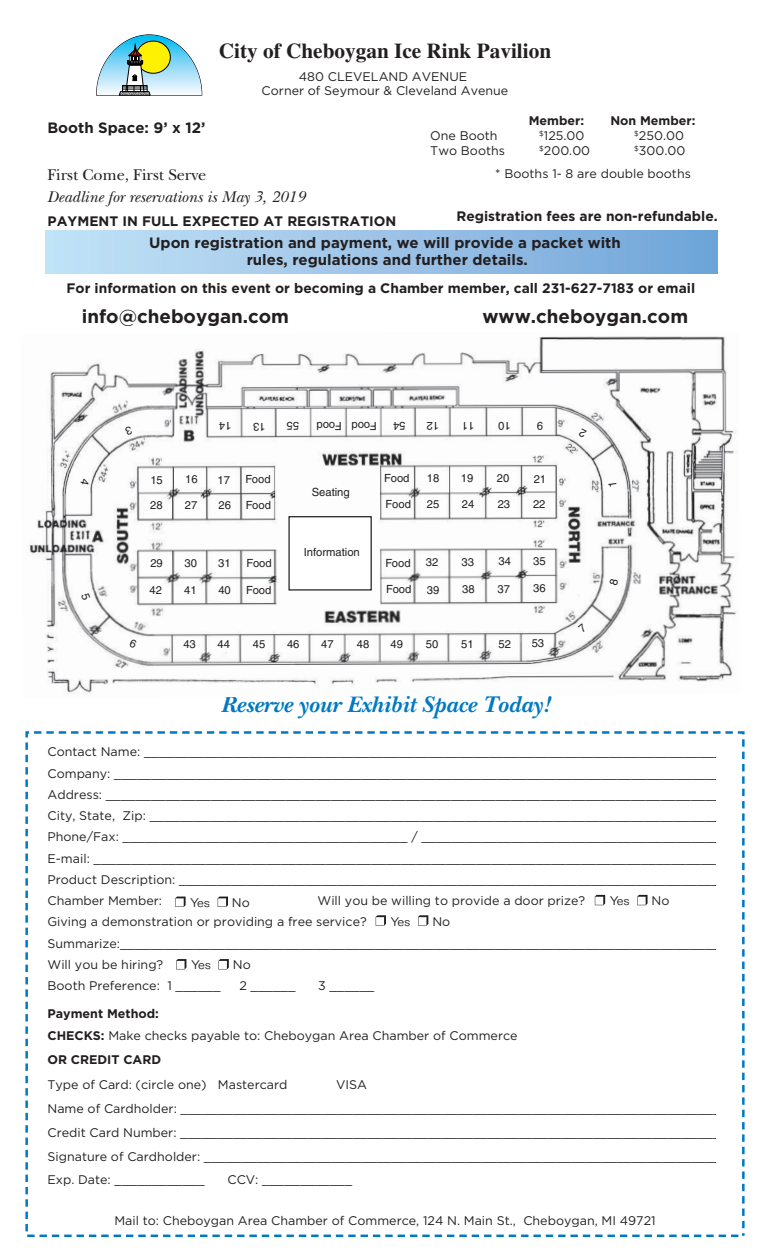
<style>
.page{position:relative;width:765px;height:1260px;background:#fff}
.page>*{position:absolute;margin:0;border:0;box-sizing:border-box;transform-origin:0 0}
.t1{font:italic 700 23.75px "New Baskerville";color:#0079c2}
.t2{font:700 21.25px "Times";color:#231f20}
.t3{font:700 18.75px "Gotham";color:#231f20}
.t4{font:italic 16.25px "New Baskerville";color:#231f20}
.t5{font:16.25px "New Baskerville";color:#231f20}
.t6{font:700 15px/17.5px "Gotham";color:#231f20;text-align:center}
.t7{font:700 13.75px "Gotham";color:#231f20}
.t8{font:12.5px/21.2px "Gotham";color:#231f20}
.t9{font:700 12.5px "Gotham";color:#231f20}
.t10{font:300 12.5px "Folio";color:#231f20}
.t11{font:11.25px "Helvetica";color:#231f20}
.s1{font-family:"Gotham";font-weight:400}
.s2{font-weight:700}
</style>
<div class="page">
<img style="left:27px;top:336px;width:709px;height:358px">
<div style="left:289px;top:517px;width:82px;height:73px;background:#fff"></div>
<div style="left:288px;top:516px;width:84px;height:75px;border:1px solid #231f20"></div>
<svg style="left:96px;top:34px;width:107px;height:62px"></svg>
<svg style="left:175px;top:897px;width:11px;height:10px"></svg>
<svg style="left:218px;top:897px;width:10px;height:10px"></svg>
<svg style="left:595px;top:895px;width:10px;height:10px"></svg>
<svg style="left:637px;top:895px;width:11px;height:10px"></svg>
<svg style="left:176px;top:959px;width:10px;height:10px"></svg>
<svg style="left:218px;top:959px;width:11px;height:10px"></svg>
<svg style="left:376px;top:915px;width:10px;height:11px"></svg>
<svg style="left:418px;top:915px;width:10px;height:11px"></svg>
<div style="left:25px;top:731px;width:720px;height:506px;border:2px dashed #0079c2"></div>
<svg style="left:129px;top:638px;width:8px;height:10px"></svg>
<svg style="left:81px;top:592px;width:9px;height:8px"></svg>
<svg style="left:578px;top:429px;width:9px;height:9px"></svg>
<svg style="left:609px;top:483px;width:8px;height:4px"></svg>
<svg style="left:609px;top:579px;width:10px;height:7px"></svg>
<svg style="left:578px;top:623px;width:9px;height:10px"></svg>
<svg style="left:125px;top:426px;width:8px;height:9px"></svg>
<svg style="left:80px;top:478px;width:9px;height:8px"></svg>
<h2 class="t2" style="left:219px;top:44px;width:334px">City of Cheboygan Ice Rink Pavilion</h2>
<p class="t8" style="left:262px;top:69px;width:248px;line-height:14.6px;text-align:center">480 CLEVELAND AVENUE<br>Corner of Seymour &amp; Cleveland Avenue</p>
<p class="t6" style="left:47px;top:119px;width:160px">Booth Space: 9’ x 12’</p>
<h3 class="t5" style="left:48px;top:169px;width:160px">First Come, First Serve</h3>
<h3 class="t4" style="left:48px;top:191px;width:259px">Deadline for reservations is May 3, 2019</h3>
<p class="t9" style="left:529px;top:114px;width:57px">Member:</p>
<p class="t9" style="left:610px;top:114px;width:87px">Non Member:</p>
<p class="t8" style="left:430px;top:125px;width:69px">One Booth</p>
<p class="t8" style="left:539px;top:125px;width:47px"><sup>$</sup>125.00</p>
<p class="t8" style="left:634px;top:125px;width:51px"><sup>$</sup>250.00</p>
<p class="t8" style="left:430px;top:140px;width:76px">Two Booths</p>
<p class="t8" style="left:539px;top:140px;width:52px"><sup>$</sup>200.00</p>
<p class="t8" style="left:495px;top:140px;width:197px;line-height:22.9px;text-indent:139px"><sup>$</sup>300.00 * Booths 1- 8 are double booths</p>
<p class="t7" style="left:48px;top:213px;width:350px">PAYMENT IN FULL EXPECTED AT REGISTRATION</p>
<p class="t7" style="left:456px;top:208px;width:263px">Registration fees are non-refundable.</p>
<p class="t6" style="left:149px;top:234px;width:473px">Upon registration and payment, we will provide a packet with rules, regulations and further details.</p>
<p class="t7" style="left:67px;top:280px;width:630px">For information on this event or becoming a Chamber member, call 231-627-7183 or email</p>
<h3 class="t3" style="left:82px;top:306px;width:209px">info@cheboygan.com</h3>
<h3 class="t3" style="left:482px;top:306px;width:207px">www.cheboygan.com</h3>
<p class="t11" style="left:231px;top:431px;width:14px;rotate:-180deg">14</p>
<p class="t11" style="left:266px;top:431px;width:14px;rotate:-180deg">13</p>
<p class="t11" style="left:299px;top:431px;width:14px;rotate:-180deg">55</p>
<p class="t11" style="left:406px;top:430px;width:14px;rotate:-180deg">54</p>
<p class="t11" style="left:439px;top:430px;width:14px;rotate:-180deg">12</p>
<p class="t11" style="left:474px;top:430px;width:14px;rotate:-180deg">11</p>
<p class="t11" style="left:511px;top:430px;width:14px;rotate:-180deg">10</p>
<p class="t11" style="left:543px;top:430px;width:8px;rotate:-180deg">9</p>
<p class="t11" style="left:377px;top:430px;width:62px;rotate:-180deg">Food Food</p>
<p class="t11" style="left:150px;top:476px;width:14px">15</p>
<p class="t11" style="left:185px;top:475px;width:14px">16</p>
<p class="t11" style="left:218px;top:476px;width:14px">17</p>
<p class="t11" style="left:150px;top:501px;width:14px">28</p>
<p class="t11" style="left:185px;top:501px;width:14px">27</p>
<p class="t11" style="left:218px;top:501px;width:14px">26</p>
<p class="t11" style="left:245px;top:475px;width:27px">Food</p>
<p class="t11" style="left:246px;top:501px;width:27px">Food</p>
<p class="t11" style="left:312px;top:487px;width:40px">Seating</p>
<p class="t11" style="left:384px;top:474px;width:27px">Food</p>
<p class="t11" style="left:386px;top:500px;width:27px">Food</p>
<p class="t11" style="left:427px;top:474px;width:14px">18</p>
<p class="t11" style="left:461px;top:474px;width:14px">19</p>
<p class="t11" style="left:497px;top:474px;width:14px">20</p>
<p class="t11" style="left:534px;top:474px;width:14px">21</p>
<p class="t11" style="left:427px;top:500px;width:14px">25</p>
<p class="t11" style="left:462px;top:500px;width:14px">24</p>
<p class="t11" style="left:498px;top:500px;width:14px">23</p>
<p class="t11" style="left:533px;top:499px;width:14px">22</p>
<p class="t11" style="left:185px;top:559px;width:14px">30</p>
<p class="t11" style="left:218px;top:559px;width:14px">31</p>
<p class="t11" style="left:150px;top:559px;width:14px">29</p>
<p class="t11" style="left:150px;top:586px;width:14px">42</p>
<p class="t11" style="left:184px;top:586px;width:14px">41</p>
<p class="t11" style="left:218px;top:586px;width:14px">40</p>
<p class="t11" style="left:246px;top:559px;width:27px">Food</p>
<p class="t11" style="left:246px;top:586px;width:27px">Food</p>
<p class="t11" style="left:304px;top:548px;width:58px">Information</p>
<p class="t11" style="left:385px;top:559px;width:27px">Food</p>
<p class="t11" style="left:386px;top:585px;width:27px">Food</p>
<p class="t11" style="left:426px;top:558px;width:14px">32</p>
<p class="t11" style="left:461px;top:558px;width:14px">33</p>
<p class="t11" style="left:498px;top:557px;width:14px">34</p>
<p class="t11" style="left:533px;top:557px;width:14px">35</p>
<p class="t11" style="left:427px;top:586px;width:14px">39</p>
<p class="t11" style="left:462px;top:585px;width:14px">38</p>
<p class="t11" style="left:497px;top:584px;width:14px">37</p>
<p class="t11" style="left:533px;top:584px;width:14px">36</p>
<p class="t11" style="left:183px;top:640px;width:14px">43</p>
<p class="t11" style="left:218px;top:640px;width:14px">44</p>
<p class="t11" style="left:253px;top:640px;width:14px">45</p>
<p class="t11" style="left:287px;top:640px;width:14px">46</p>
<p class="t11" style="left:321px;top:640px;width:14px">47</p>
<p class="t11" style="left:357px;top:640px;width:14px">48</p>
<p class="t11" style="left:391px;top:640px;width:14px">49</p>
<p class="t11" style="left:426px;top:640px;width:14px">50</p>
<p class="t11" style="left:461px;top:640px;width:14px">51</p>
<p class="t11" style="left:499px;top:639px;width:14px">52</p>
<p class="t11" style="left:532px;top:639px;width:14px">53</p>
<h1 class="t1" style="left:221px;top:690px;width:331px">Reserve your Exhibit Space Today!</h1>
<p class="t8" style="left:48px;top:741px;width:681px">Contact Name: _____________________________________________________________________________ Company: _________________________________________________________________________________ Address: __________________________________________________________________________________ City, State, Zip: ____________________________________________________________________________ Phone/Fax: ______________________________________ / ________________________________________ E-mail: ____________________________________________________________________________________ Product Description: _________________________________________________________________________ Chamber Member:</p>
<p class="t8" style="left:48px;top:890px;width:674px;text-indent:270px">Will you be willing to provide a door prize?<br>Giving a demonstration or providing a free service?<br>Summarize:________________________________________________________________________________ Will you be hiring?<br>Booth Preference: 1 ______</p>
<p class="t10" style="left:190px;top:898px;width:21px"><span class="s1">Y</span>es</p>
<p class="t8" style="left:232px;top:892px;width:19px">No</p>
<p class="t10" style="left:610px;top:896px;width:21px"><span class="s1">Y</span>es</p>
<p class="t8" style="left:652px;top:890px;width:19px">No</p>
<p class="t10" style="left:391px;top:917px;width:21px"><span class="s1">Y</span>es</p>
<p class="t8" style="left:432px;top:911px;width:19px">No</p>
<p class="t10" style="left:191px;top:961px;width:21px"><span class="s1">Y</span>es</p>
<p class="t8" style="left:233px;top:954px;width:19px">No</p>
<p class="t8" style="left:239px;top:975px;width:58px">2 ______</p>
<p class="t8" style="left:318px;top:975px;width:58px">3 ______</p>
<p class="t8" style="left:48px;top:1002px;width:472px;line-height:22.2px"><span class="s2">Payment Method:<br>CHECKS:</span> Make checks payable to: Cheboygan Area Chamber of Commerce</p>
<p class="t9" style="left:48px;top:1052px;width:115px">OR CREDIT CARD</p>
<p class="t8" style="left:48px;top:1075px;width:242px">Type of Card: (circle one) Mastercard</p>
<p class="t8" style="left:48px;top:1073px;width:676px;line-height:23.8px;text-indent:289px">VISA<br>Name of Cardholder: ________________________________________________________________________ Credit Card Number: ________________________________________________________________________ Signature of Cardholder: _____________________________________________________________________ Exp. Date: ____________</p>
<p class="t8" style="left:228px;top:1170px;width:126px">CCV: ____________</p>
<p class="t8" style="left:114px;top:1210px;width:543px">Mail to: Cheboygan Area Chamber of Commerce, 124 N. Main St., Cheboygan, MI 49721</p>
</div>
